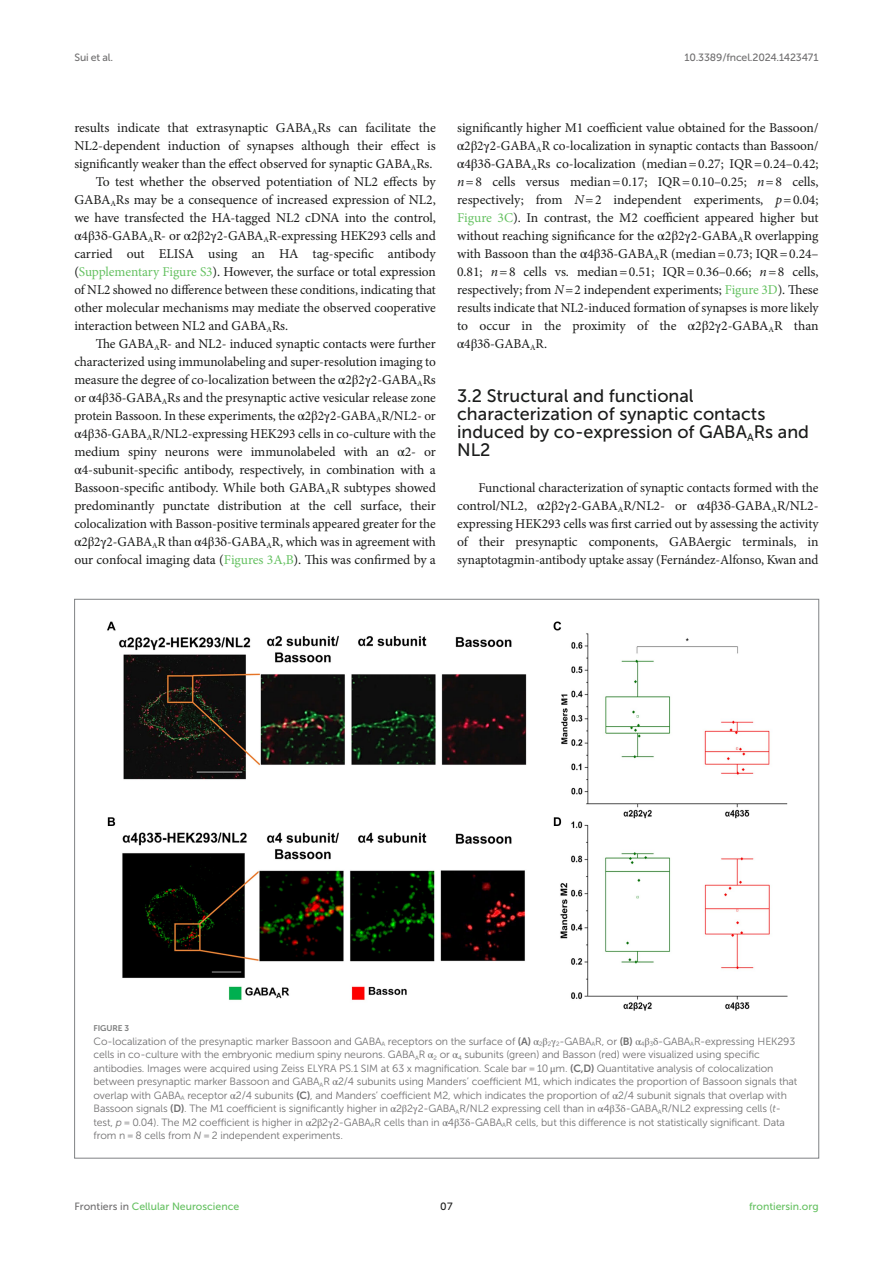
<style>
.page{position:relative;width:893px;height:1263px;background:#fff}
.page>*{position:absolute;margin:0;border:0;box-sizing:border-box;transform-origin:0 0}
.HEAD_2{font:18px/18px "Museo Sans 500";color:#1b1c1b}
.TEXT{font:13.5px/18px "Minion Pro";letter-spacing:-.005em;color:#1b1c1b;text-align:justify}
.TEXT_FLUSH{font:13.5px/18px "Minion Pro";letter-spacing:-.01em;color:#1b1c1b;text-align:justify}
.FIG_LEG{font:10.5px/13.5px "Museo Sans 300";letter-spacing:-.01em;color:#706f70}
.t1{font:10.5px "Museo Sans 500";color:#65c161}
.t2{font:10.5px "Museo Sans 500";letter-spacing:-.015em;color:#706f70}
.t3{font:10.5px "Museo Sans 500";color:#1b1c1b}
.FIG_HD{font:8.25px "Museo Sans 700";letter-spacing:-.01em;color:#7e7f7f}
.s1{font-family:"STIX General"}
.s2{color:#65c161}
.s3{font-style:italic}
.s4{font-family:"Museo Sans 700"}
.s5{color:#706f70}
</style>
<div class="page">
<img style="left:107px;top:621px;width:681px;height:390px">
<p class="t2" style="left:74px;top:51px;width:40px">Sui et al.</p>
<p class="t2" style="left:684px;top:51px;width:135px">10.3389/fncel.2024.1423471</p>
<p class="TEXT" style="left:74px;top:119px;width:363px">results indicate that extrasynaptic GABA<sub>A</sub>Rs can facilitate the NL2-dependent induction of synapses although their effect is significantly weaker than the effect observed for synaptic GABA<sub>A</sub>Rs.</p>
<p class="TEXT" style="left:74px;top:173px;width:363px;text-indent:21px">To test whether the observed potentiation of NL2 effects by GABA<sub>A</sub>Rs may be a consequence of increased expression of NL2, we have transfected the HA-tagged NL2 cDNA into the control, <span class="s1">α</span>4<span class="s1">β</span>3<span class="s1">δ</span>-GABA<sub>A</sub>R- or <span class="s1">α</span>2<span class="s1">β</span>2<span class="s1">γ</span>2-GABA<sub>A</sub>R-expressing HEK293 cells and carried out ELISA using an HA tag-specific antibody (<span class="s2">Supplementary Figure S3</span>). However, the surface or total expression of NL2 showed no difference between these conditions, indicating that other molecular mechanisms may mediate the observed cooperative interaction between NL2 and GABA<sub>A</sub>Rs.</p>
<p class="TEXT" style="left:74px;top:335px;width:363px;text-indent:21px">The GABA<sub>A</sub>R- and NL2- induced synaptic contacts were further characterized using immunolabeling and super-resolution imaging to measure the degree of co-localization between the <span class="s1">α</span>2<span class="s1">β</span>2<span class="s1">γ</span>2-GABA<sub>A</sub>Rs or <span class="s1">α</span>4<span class="s1">β</span>3<span class="s1">δ</span>-GABA<sub>A</sub>Rs and the presynaptic active vesicular release zone protein Bassoon. In these experiments, the <span class="s1">α</span>2<span class="s1">β</span>2<span class="s1">γ</span>2-GABA<sub>A</sub>R/NL2- or <span class="s1">α</span>4<span class="s1">β</span>3<span class="s1">δ</span>-GABA<sub>A</sub>R/NL2-expressing HEK293 cells in co-culture with the medium spiny neurons were immunolabeled with an <span class="s1">α</span>2- or <span class="s1">α</span>4-subunit-specific antibody, respectively, in combination with a Bassoon-specific antibody. While both GABA<sub>A</sub>R subtypes showed predominantly punctate distribution at the cell surface, their colocalization with Basson-positive terminals appeared greater for the <span class="s1">α</span>2<span class="s1">β</span>2<span class="s1">γ</span>2-GABA<sub>A</sub>R than <span class="s1">α</span>4<span class="s1">β</span>3<span class="s1">δ</span>-GABA<sub>A</sub>R, which was in agreement with our confocal imaging data (<span class="s2">Figures 3A,B</span>). This was confirmed by a</p>
<p class="TEXT" style="left:457px;top:119px;width:363px">significantly higher M1 coefficient value obtained for the Bassoon/ <span class="s1">α</span>2<span class="s1">β</span>2<span class="s1">γ</span>2-GABA<sub>A</sub>R co-localization in synaptic contacts than Bassoon/ <span class="s1">α</span>4<span class="s1">β</span>3<span class="s1">δ</span>-GABA<sub>A</sub>Rs co-localization (median=0.27; IQR=0.24–0.42; <span class="s3">n</span>=8 cells versus median=0.17; IQR=0.10–0.25; <span class="s3">n</span>=8 cells, respectively; from <span class="s3">N</span>=2 independent experiments, <span class="s3">p</span>=0.04; <span class="s2">Figure 3C</span>). In contrast, the M2 coefficient appeared higher but without reaching significance for the <span class="s1">α</span>2<span class="s1">β</span>2<span class="s1">γ</span>2-GABA<sub>A</sub>R overlapping with Bassoon than the <span class="s1">α</span>4<span class="s1">β</span>3<span class="s1">δ</span>-GABA<sub>A</sub>R (median=0.73; IQR=0.24– 0.81; <span class="s3">n</span>=8 cells vs. median=0.51; IQR=0.36–0.66; <span class="s3">n</span>=8 cells, respectively; from <span class="s3">N</span>=2 independent experiments; <span class="s2">Figure 3D</span>). These results indicate that NL2-induced formation of synapses is more likely to occur in the proximity of the <span class="s1">α</span>2<span class="s1">β</span>2<span class="s1">γ</span>2-GABA<sub>A</sub>R than <span class="s1">α</span>4<span class="s1">β</span>3<span class="s1">δ</span>-GABA<sub>A</sub>R.</p>
<p class="HEAD_2" style="left:457px;top:387px;width:353px">3.2 Structural and functional characterization of synaptic contacts induced by co-expression of GABA<sub>A</sub>Rs and<br>NL2</p>
<p class="TEXT_FLUSH" style="left:457px;top:479px;width:363px;text-indent:21px">Functional characterization of synaptic contacts formed with the control/NL2, <span class="s1">α</span>2<span class="s1">β</span>2<span class="s1">γ</span>2-GABA<sub>A</sub>R/NL2- or <span class="s1">α</span>4<span class="s1">β</span>3<span class="s1">δ</span>-GABA<sub>A</sub>R/NL2- expressing HEK293 cells was first carried out by assessing the activity of their presynaptic components, GABAergic terminals, in synaptotagmin-antibody uptake assay (Fernández-Alfonso, Kwan and</p>
<p class="FIG_HD" style="left:94px;top:1024px;width:37px">FIGURE 3</p>
<p class="FIG_LEG" style="left:94px;top:1034px;width:705px">Co-localization of the presynaptic marker Bassoon and GABA<sub>A</sub> receptors on the surface of <span class="s4">(A)</span> <span class="s1">α</span><sub>2</sub><span class="s1">β</span><sub>2</sub><span class="s1">γ</span><sub>2</sub>-GABA<sub>A</sub>R, or <span class="s4">(B)</span> <span class="s1">α</span><sub>4</sub><span class="s1">β</span><sub>3</sub><span class="s1">δ</span>-GABA<sub>A</sub>R-expressing HEK293 cells in co-culture with the embryonic medium spiny neurons. GABA<sub>A</sub>R <span class="s1">α</span><sub>2</sub> or <span class="s1">α</span><sub>4</sub> subunits (green) and Basson (red) were visualized using specific antibodies. Images were acquired using Zeiss ELYRA PS.1 SIM at 63 x magnification. Scale bar = 10 <span class="s1">μ</span>m. <span class="s4">(C,D)</span> Quantitative analysis of colocalization between presynaptic marker Bassoon and GABA<sub>A</sub>R <span class="s1">α</span>2/4 subunits using Manders’ coefficient M1, which indicates the proportion of Bassoon signals that overlap with GABA<sub>A</sub> receptor <span class="s1">α</span>2/4 subunits <span class="s4">(C)</span>, and Manders’ coefficient M2, which indicates the proportion of <span class="s1">α</span>2/4 subunit signals that overlap with Bassoon signals <span class="s4">(D)</span>. The M1 coefficient is significantly higher in <span class="s1">α</span>2<span class="s1">β</span>2<span class="s1">γ</span>2-GABA<sub>A</sub>R/NL2 expressing cell than in <span class="s1">α</span>4<span class="s1">β</span>3<span class="s1">δ</span>-GABA<sub>A</sub>R/NL2 expressing cells (<span class="s3">t&shy;</span>test, <span class="s3">p</span> = 0.04). The M2 coefficient is higher in <span class="s1">α</span>2<span class="s1">β</span>2<span class="s1">γ</span>2-GABA<sub>A</sub>R cells than in <span class="s1">α</span>4<span class="s1">β</span>3<span class="s1">δ</span>-GABA<sub>A</sub>R cells, but this difference is not statistically significant. Data from n = 8 cells from <span class="s3">N</span> = 2 independent experiments.</p>
<p class="t1" style="left:74px;top:1200px;width:166px"><span class="s5">Frontiers in</span> Cellular Neuroscience</p>
<p class="t3" style="left:440px;top:1200px;width:14px">07</p>
<p class="t1" style="left:749px;top:1200px;width:71px">frontiersin.org</p>
</div>
